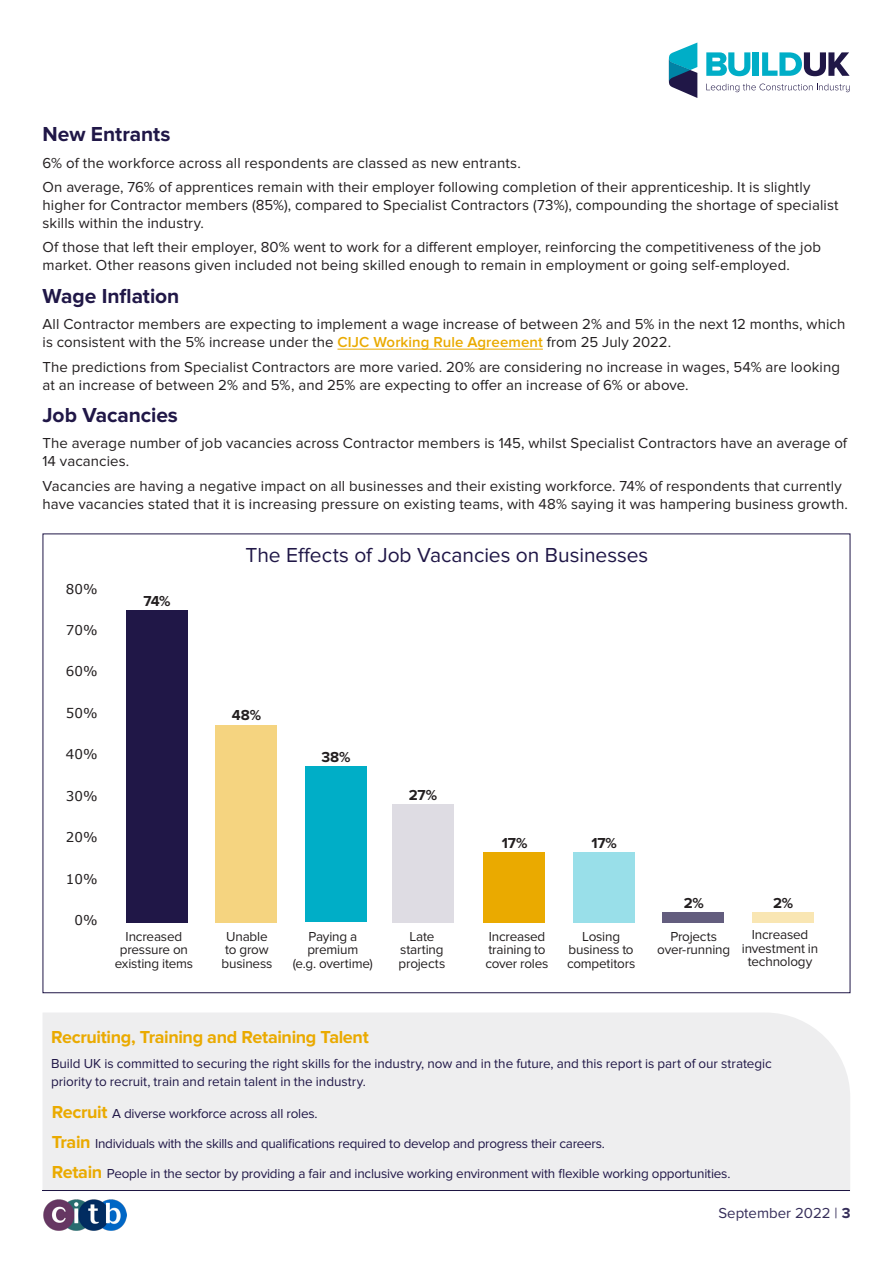
<style>
.page{position:relative;width:893px;height:1263px;background:#fff}
.page>*{position:absolute;margin:0;border:0;box-sizing:border-box;transform-origin:0 0}
.t1{font:700 21px "Proxima Nova";letter-spacing:-.005em;color:#201747}
.t2{font:21px "Proxima Nova";letter-spacing:-.005em;color:#201747}
.t3{font:700 18px "Proxima Nova";letter-spacing:-.02em;color:#eaaa00}
.t4{font:15px/18px "Proxima Nova";letter-spacing:.005em;color:#231f20}
.t5{font:700 15px "Proxima Nova";letter-spacing:-.02em;color:#231f20}
.t6{font:15px "Proxima Nova";color:#362e5a}
.t7{font:13.5px/18px "Proxima Nova";letter-spacing:-.015em;color:#201747}
.t8{font:13.5px/13.5px "Proxima Nova";letter-spacing:-.015em;color:#231f20;text-align:center}
.t9{font:13.5px "Verdana";color:#231f20}
.s1{font-weight:600;color:#eaaa00}
.s2{font-weight:700;font-size:18px;color:#eaaa00}
.s3{font-weight:700}
</style>
<div class="page">
<svg style="left:706px;top:84px;width:144px;height:8px"></svg>
<svg style="left:669px;top:43px;width:28px;height:55px"></svg>
<svg style="left:706px;top:52px;width:44px;height:24px"></svg>
<div style="left:753px;top:52px;width:6px;height:24px;background:#00aec7"></div>
<svg style="left:762px;top:52px;width:88px;height:24px"></svg>
<div style="left:43px;top:1013px;width:807px;height:178px;background:#eeeeef"></div>
<hr style="left:337px;top:349px;width:206px;height:1px;background:#eaaa00">
<hr style="left:43px;top:1191px;width:807px;height:1px;background:#201747">
<div style="left:126px;top:610px;width:62px;height:312px;background:#201747"></div>
<div style="left:752px;top:912px;width:62px;height:10px;background:#f9e6b3"></div>
<div style="left:662px;top:912px;width:62px;height:10px;background:#635d7e"></div>
<div style="left:573px;top:852px;width:62px;height:70px;background:#99dfe9"></div>
<div style="left:483px;top:852px;width:62px;height:70px;background:#eaaa00"></div>
<div style="left:392px;top:804px;width:62px;height:118px;background:#dedce3"></div>
<div style="left:305px;top:766px;width:61px;height:156px;background:#00aec7"></div>
<div style="left:215px;top:725px;width:62px;height:197px;background:#f5d480"></div>
<img style="left:43px;top:1199px;width:84px;height:32px">
<h1 class="t1" style="left:43px;top:122px;width:130px">New Entrants</h1>
<p class="t4" style="left:43px;top:151px;width:769px;line-height:24.3px">6% of the workforce across all respondents are classed as new entrants.<br>On average, 76% of apprentices remain with their employer following completion of their apprenticeship. It is slightly</p>
<p class="t4" style="left:43px;top:196px;width:798px">higher for Contractor members (85%), compared to Specialist Contractors (73%), compounding the shortage of specialist skills within the industry.</p>
<p class="t4" style="left:43px;top:239px;width:780px">Of those that left their employer, 80% went to work for a different employer, reinforcing the competitiveness of the job market. Other reasons given included not being skilled enough to remain in employment or going self-employed.</p>
<h1 class="t1" style="left:43px;top:284px;width:138px">Wage Inflation</h1>
<p class="t4" style="left:43px;top:315px;width:804px">All Contractor members are expecting to implement a wage increase of between 2% and 5% in the next 12 months, which is consistent with the 5% increase under the <span class="s1">CIJC Working Rule Agreement</span> from 25 July 2022.</p>
<p class="t4" style="left:43px;top:358px;width:799px">The predictions from Specialist Contractors are more varied. 20% are considering no increase in wages, 54% are looking at an increase of between 2% and 5%, and 25% are expecting to offer an increase of 6% or above.</p>
<h1 class="t1" style="left:43px;top:403px;width:137px">Job Vacancies</h1>
<p class="t4" style="left:43px;top:434px;width:806px">The average number of job vacancies across Contractor members is 145, whilst Specialist Contractors have an average of<br>14 vacancies.</p>
<p class="t4" style="left:43px;top:477px;width:807px">Vacancies are having a negative impact on all businesses and their existing workforce. 74% of respondents that currently have vacancies stated that it is increasing pressure on existing teams, with 48% saying it was hampering business growth.</p>
<p class="t9" style="left:66px;top:581px;width:33px">80%</p>
<p class="t9" style="left:66px;top:622px;width:33px">70%</p>
<p class="t9" style="left:66px;top:663px;width:33px">60%</p>
<p class="t9" style="left:66px;top:704px;width:33px">50%</p>
<p class="t9" style="left:66px;top:746px;width:33px">40%</p>
<p class="t9" style="left:66px;top:787px;width:33px">30%</p>
<p class="t9" style="left:66px;top:829px;width:33px">20%</p>
<p class="t9" style="left:66px;top:870px;width:33px">10%</p>
<p class="t9" style="left:74px;top:912px;width:25px">0%</p>
<p class="t5" style="left:143px;top:593px;width:29px">74%</p>
<p class="t8" style="left:115px;top:930px;width:80px">Increased pressure on existing items</p>
<h1 class="t2" style="left:246px;top:543px;width:404px">The Effects of Job Vacancies on Businesses</h1>
<p class="t5" style="left:232px;top:707px;width:31px">48%</p>
<p class="t5" style="left:321px;top:749px;width:31px">38%</p>
<p class="t5" style="left:409px;top:786px;width:30px">27%</p>
<p class="t8" style="left:222px;top:930px;width:52px">Unable to grow business</p>
<p class="t8" style="left:293px;top:930px;width:82px">Paying a premium<br>(e.g. overtime)</p>
<p class="t8" style="left:399px;top:930px;width:48px">Late starting projects</p>
<p class="t5" style="left:502px;top:834px;width:27px">17%</p>
<p class="t5" style="left:592px;top:834px;width:27px">17%</p>
<p class="t8" style="left:485px;top:930px;width:65px;text-align:left">Increased training to cover roles</p>
<p class="t8" style="left:567px;top:930px;width:70px">Losing business to competitors</p>
<p class="t5" style="left:684px;top:894px;width:22px">2%</p>
<p class="t8" style="left:657px;top:930px;width:74px">Projects over-running</p>
<p class="t5" style="left:773px;top:894px;width:22px">2%</p>
<p class="t8" style="left:742px;top:928px;width:78px">Increased investment in technology</p>
<p class="t3" style="left:51px;top:1026px;width:319px">Recruiting, Training and Retaining Talent</p>
<p class="t7" style="left:51px;top:1054px;width:722px">Build UK is committed to securing the right skills for the industry, now and in the future, and this report is part of our strategic priority to recruit, train and retain talent in the industry.</p>
<p class="t7" style="left:52px;top:1104px;width:267px"><span class="s2">Recruit</span> A diverse workforce across all roles.</p>
<p class="t7" style="left:52px;top:1134px;width:555px"><span class="s2">Train</span> Individuals with the skills and qualifications required to develop and progress their careers.</p>
<p class="t7" style="left:52px;top:1164px;width:680px"><span class="s2">Retain</span> People in the sector by providing a fair and inclusive working environment with flexible working opportunities.</p>
<p class="t6" style="left:718px;top:1204px;width:134px">September 2022 | <span class="s3">3</span></p>
</div>
